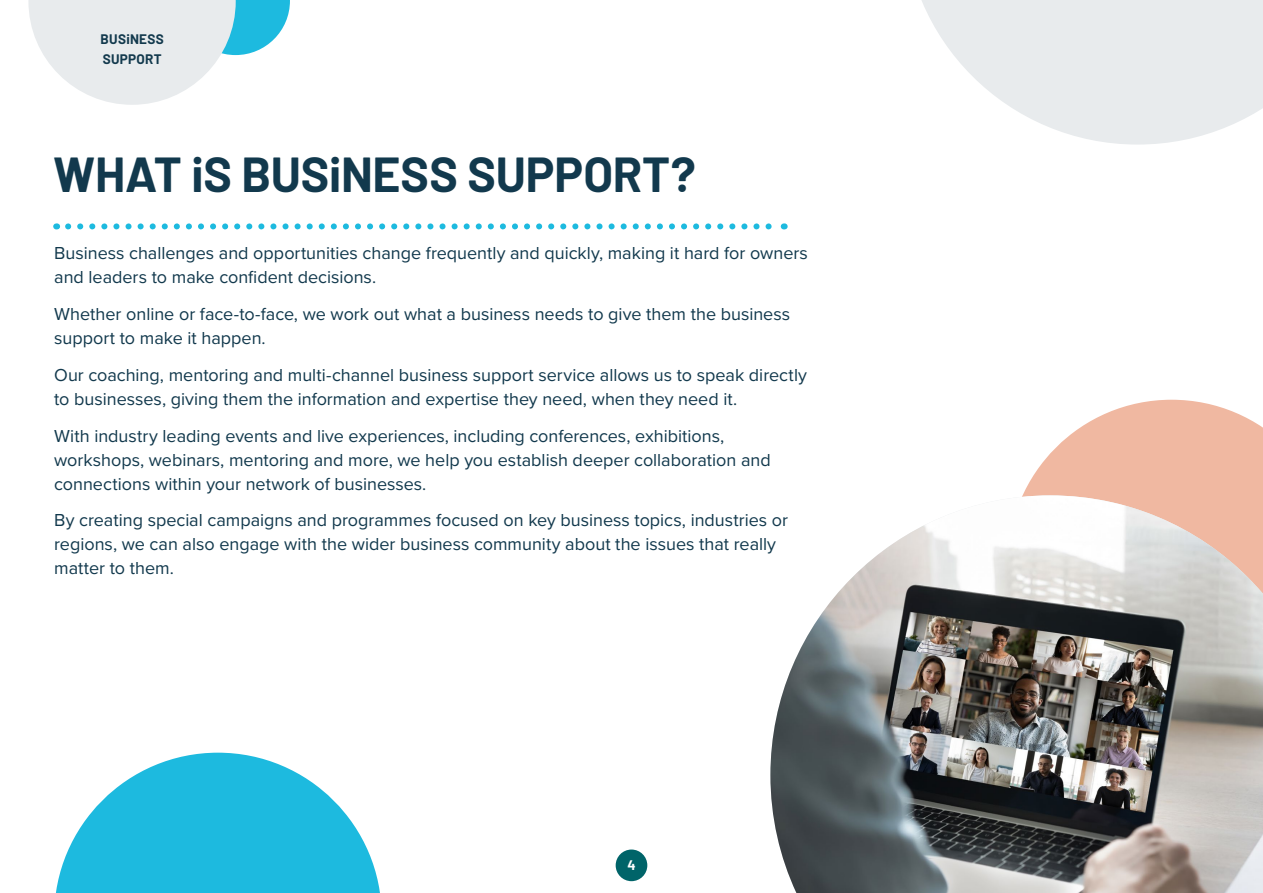
<style>
.page{position:relative;width:1263px;height:893px;background:#fff}
.page>*{position:absolute;margin:0;border:0;box-sizing:border-box;transform-origin:0 0}
.body_-_aligned{font:700 48px "Barlow";letter-spacing:-.005em;color:#12394d}
.body_-_aligned-2{font:18px/24px "Proxima Nova";color:#12394d}
.Paragraph_Style_4{font:700 13.5px/19.5px "Barlow";letter-spacing:.02em;color:#12394d}
.page_number{font:700 13.5px "Barlow";color:#fff}
</style>
<div class="page">
<svg style="left:1023px;top:400px;width:240px;height:95px;fill:#f0b8a1"></svg>
<svg style="left:56px;top:753px;width:324px;height:140px;fill:#1dbadf"></svg>
<img style="left:770px;top:495px;width:493px;height:398px">
<svg style="left:922px;top:0;width:341px;height:145px;fill:#e8ebed"></svg>
<div style="left:616px;top:849px;width:31px;height:32px;background:#006469;border-radius:50%"></div>
<svg style="left:68px;top:223px;width:704px;height:6px"></svg>
<svg style="left:28px;top:0;width:262px;height:105px"></svg>
<p class="Paragraph_Style_4" style="left:101px;top:28px;width:65px">BUSiNESS<br>SUPPORT</p>
<p class="body_-_aligned" style="left:53px;top:140px;width:644px">WHAT iS BUSiNESS SUPPORT?</p>
<p class="body_-_aligned-2" style="left:54px;top:241px;width:755px">Business challenges and opportunities change frequently and quickly, making it hard for owners and leaders to make confident decisions.</p>
<p class="body_-_aligned-2" style="left:54px;top:301px;width:737px">Whether online or face-to-face, we work out what a business needs to give them the business support to make it happen.</p>
<p class="body_-_aligned-2" style="left:54px;top:362px;width:754px">Our coaching, mentoring and multi-channel business support service allows us to speak directly to businesses, giving them the information and expertise they need, when they need it.</p>
<p class="body_-_aligned-2" style="left:54px;top:423px;width:718px">With industry leading events and live experiences, including conferences, exhibitions, workshops, webinars, mentoring and more, we help you establish deeper collaboration and connections within your network of businesses.</p>
<p class="body_-_aligned-2" style="left:54px;top:508px;width:735px">By creating special campaigns and programmes focused on key business topics, industries or regions, we can also engage with the wider business community about the issues that really matter to them.</p>
<p class="page_number" style="left:627px;top:855px;width:10px">4</p>
</div>
